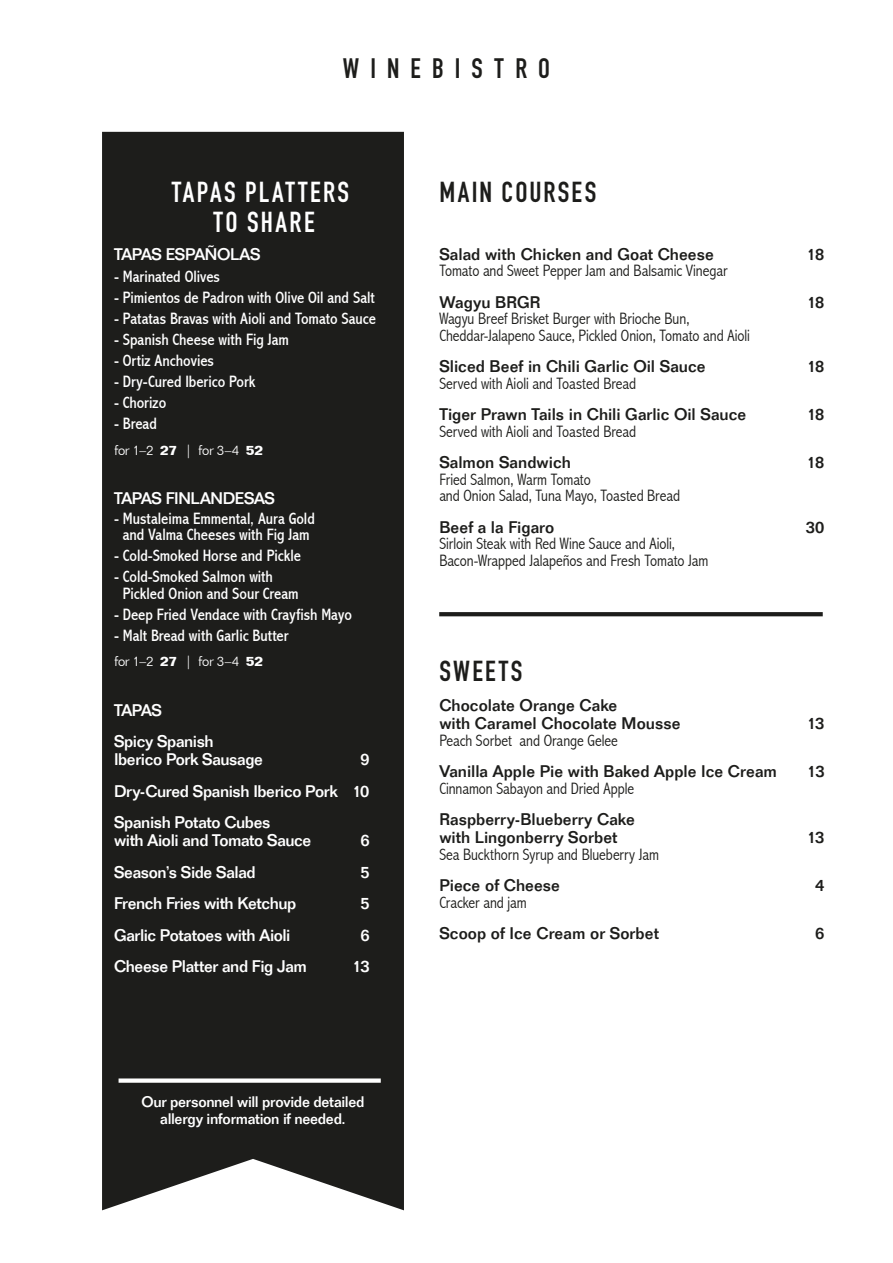
<style>
.page{position:relative;width:893px;height:1263px;background:#fff}
.page>*{position:absolute;margin:0;border:0;box-sizing:border-box;transform-origin:0 0}
.t1{font:28.5px/30px "DIN Engschrift Std";letter-spacing:.085em;color:#fff;text-align:center}
.t2{font:28.5px "DIN Engschrift Std";letter-spacing:.08em;color:#1d1d1b}
.Pääotsikko{font:27.75px "DIN Engschrift Std";letter-spacing:.4em;color:#1d1d1b}
.t3{font:300 condensed 16.5px/31.5px "Abadi";letter-spacing:-.005em;color:#1d1d1b}
.t4{font:condensed 16.5px/16.5px "Abadi";letter-spacing:-.005em;color:#fff;text-align:center}
.t5{font:500 16.5px/31.5px "Folio Std";color:#1d1d1b}
.t6{font:500 16.5px/31.5px "Folio Std";letter-spacing:-.025em;color:#fff}
.t7{font:500 15px/16.5px "Folio Std";letter-spacing:-.02em;color:#fff;text-align:center}
.t8{font:300 13.5px "Folio BT";letter-spacing:-.025em;color:#fff}
.s1{font-weight:700}
.s2{font-family:"Folio Std";font-weight:500;font-stretch:normal}
.s3{font-family:"Abadi";font-weight:300;font-stretch:condensed}
</style>
<div class="page">
<div style="left:102px;top:132px;width:302px;height:1078px;background:#1d1d1b"></div>
<div style="left:119px;top:1078px;width:262px;height:5px;background:#fff"></div>
<svg style="left:439px;top:612px;width:384px;height:4px;background:#222220"></svg>
<p class="Pääotsikko" style="left:343px;top:52px;width:209px">WINEBISTRO</p>
<p class="t1" style="left:172px;top:177px;width:179px">TAPAS PLATTERS<br>TO SHARE</p>
<p class="t6" style="left:114px;top:238px;width:148px">TAPAS ESPAÑOLAS</p>
<p class="t4" style="left:114px;top:269px;width:107px">- Marinated Olives</p>
<p class="t4" style="left:114px;top:290px;width:262px">- Pimientos de Padron with Olive Oil and Salt</p>
<p class="t4" style="left:114px;top:311px;width:264px">- Patatas Bravas with Aioli and Tomato Sauce</p>
<p class="t4" style="left:114px;top:332px;width:176px">- Spanish Cheese with Fig Jam</p>
<p class="t4" style="left:114px;top:353px;width:101px">- Ortiz Anchovies</p>
<p class="t4" style="left:114px;top:374px;width:143px">- Dry-Cured Iberico Pork</p>
<p class="t4" style="left:114px;top:395px;width:54px">- Chorizo</p>
<p class="t4" style="left:114px;top:416px;width:44px">- Bread</p>
<p class="t8" style="left:114px;top:442px;width:151px">for 1–2 <span class="s1">27</span> | for 3–4 <span class="s1">52</span></p>
<p class="t6" style="left:114px;top:483px;width:162px">TAPAS FINLANDESAS</p>
<p class="t4" style="left:114px;top:510px;width:202px">- Mustaleima Emmental, Aura Gold and Valma Cheeses with Fig Jam</p>
<p class="t4" style="left:114px;top:548px;width:189px">- Cold-Smoked Horse and Pickle</p>
<p class="t4" style="left:123px;top:569px;width:177px;text-align:left;text-indent:-9px">- Cold-Smoked Salmon with<br>Pickled Onion and Sour Cream</p>
<p class="t4" style="left:114px;top:606px;width:239px">- Deep Fried Vendace with Crayfish Mayo</p>
<p class="t4" style="left:114px;top:627px;width:176px">- Malt Bread with Garlic Butter</p>
<p class="t8" style="left:114px;top:653px;width:151px">for 1–2 <span class="s1">27</span> | for 3–4 <span class="s1">52</span></p>
<p class="t6" style="left:114px;top:694px;width:101px">TAPAS<br>Spicy Spanish</p>
<p class="t6" style="left:114px;top:744px;width:150px">Iberico Pork Sausage</p>
<p class="t6" style="left:114px;top:744px;width:257px;text-align:justify;text-indent:246px">9<br>Dry-Cured Spanish Iberico Pork 10<br>Spanish Potato Cubes</p>
<p class="t6" style="left:114px;top:825px;width:199px">with Aioli and Tomato Sauce</p>
<p class="t6" style="left:360px;top:825px;width:11px">6</p>
<p class="t6" style="left:114px;top:856px;width:143px">Season’s Side Salad</p>
<p class="t6" style="left:360px;top:856px;width:11px">5</p>
<p class="t6" style="left:114px;top:888px;width:184px">French Fries with Ketchup</p>
<p class="t6" style="left:360px;top:888px;width:11px">5</p>
<p class="t6" style="left:114px;top:919px;width:178px">Garlic Potatoes with Aioli</p>
<p class="t6" style="left:360px;top:919px;width:11px">6</p>
<p class="t6" style="left:114px;top:951px;width:194px">Cheese Platter and Fig Jam</p>
<p class="t6" style="left:353px;top:951px;width:18px">13</p>
<p class="t7" style="left:141px;top:1094px;width:225px">Our personnel will provide detailed allergy information if needed.</p>
<p class="t2" style="left:439px;top:175px;width:158px">MAIN COURSES</p>
<p class="t5" style="left:439px;top:238px;width:276px">Salad with Chicken and Goat Cheese</p>
<p class="t5" style="left:807px;top:238px;width:19px">18</p>
<p class="t3" style="left:439px;top:255px;width:290px">Tomato and Sweet Pepper Jam and Balsamic Vinegar<br><span class="s2">Wagyu BRGR</span></p>
<p class="t5" style="left:807px;top:286px;width:19px">18</p>
<p class="t3" style="left:439px;top:310px;width:312px;line-height:16.5px">Wagyu Breef Brisket Burger with Brioche Bun,<br>Cheddar-Jalapeno Sauce, Pickled Onion, Tomato and Aioli</p>
<p class="t5" style="left:439px;top:351px;width:268px">Sliced Beef in Chili Garlic Oil Sauce</p>
<p class="t5" style="left:807px;top:351px;width:19px">18</p>
<p class="t5" style="left:439px;top:367px;width:308px"><span class="s3">Served with Aioli and Toasted Bread<br></span>Tiger Prawn Tails in Chili Garlic Oil Sauce</p>
<p class="t5" style="left:807px;top:399px;width:19px">18</p>
<p class="t3" style="left:439px;top:415px;width:198px">Served with Aioli and Toasted Bread<br><span class="s2">Salmon Sandwich</span></p>
<p class="t5" style="left:807px;top:447px;width:19px">18</p>
<p class="t3" style="left:439px;top:471px;width:242px;line-height:16.5px">Fried Salmon, Warm Tomato<br>and Onion Salad, Tuna Mayo, Toasted Bread</p>
<p class="t5" style="left:439px;top:511px;width:117px">Beef a la Figaro</p>
<p class="t5" style="left:806px;top:511px;width:20px">30</p>
<p class="t3" style="left:439px;top:535px;width:271px;line-height:16.5px">Sirloin Steak with Red Wine Sauce and Aioli,<br>Bacon-Wrapped Jalapeños and Fresh Tomato Jam</p>
<p class="t2" style="left:439px;top:654px;width:85px">SWEETS</p>
<p class="t5" style="left:439px;top:696px;width:243px;line-height:18px">Chocolate Orange Cake<br>with Caramel Chocolate Mousse</p>
<p class="t5" style="left:807px;top:708px;width:19px">13</p>
<p class="t5" style="left:439px;top:724px;width:339px"><span class="s3">Peach Sorbet and Orange Gelee<br></span>Vanilla Apple Pie with Baked Apple Ice Cream</p>
<p class="t5" style="left:807px;top:756px;width:19px">13</p>
<p class="t3" style="left:439px;top:772px;width:197px">Cinnamon Sabayon and Dried Apple<br><span class="s2">Raspberry-Blueberry Cake</span></p>
<p class="t5" style="left:439px;top:822px;width:180px">with Lingonberry Sorbet</p>
<p class="t5" style="left:807px;top:822px;width:19px">13</p>
<p class="t3" style="left:439px;top:838px;width:221px">Sea Buckthorn Syrup and Blueberry Jam<br><span class="s2">Piece of Cheese</span></p>
<p class="t5" style="left:815px;top:870px;width:11px">4</p>
<p class="t5" style="left:439px;top:886px;width:221px"><span class="s3">Cracker and jam<br></span>Scoop of Ice Cream or Sorbet</p>
<p class="t5" style="left:815px;top:918px;width:11px">6</p>
</div>
